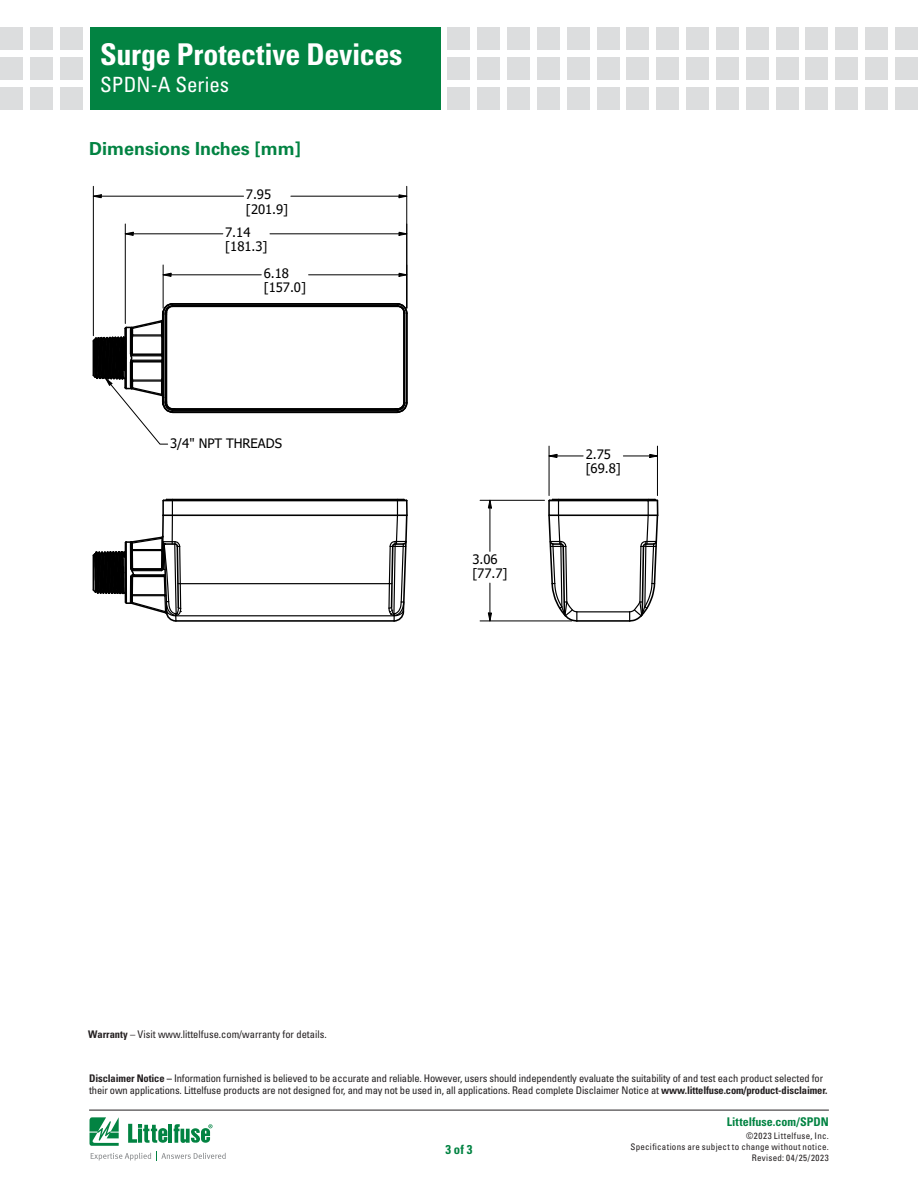
<style>
.page{position:relative;width:918px;height:1188px;background:#fff}
.page>*{position:absolute;margin:0;border:0;box-sizing:border-box;transform-origin:0 0}
.t1{font:700 condensed 30px "Univers LT Std";letter-spacing:-.01em;color:#fff}
.t2{font:condensed 21px "Univers LT Std";color:#fff}
.FACTS_HEAD{font:700 18px "Univers LT Std";color:#028342}
.t3{font:13.05px/14.5px "Tahoma";letter-spacing:-.01em;color:#000}
.t4{font:700 condensed 12.75px "Univers LT Std";color:#028342}
.t5{font:700 condensed 12px "Univers LT Std";letter-spacing:.005em;color:#028342}
.List_Paragraph{font:condensed 10.5px/12px "Univers LT Std";letter-spacing:-.01em;color:#231f20}
.t6{font:condensed 9px/10.8px "Univers LT Std";letter-spacing:.03em;color:#231f20;text-align:right}
.s1{font-weight:700}
</style>
<div class="page">
<hr style="left:89px;top:1110px;width:740px;height:1px;background:#231f20">
<div style="left:90px;top:27px;width:351px;height:82px;background:#028342"></div>
<div style="left:60px;top:27px;width:23px;height:23px;background:#dcddde"></div>
<div style="left:60px;top:57px;width:23px;height:23px;background:#dcddde"></div>
<div style="left:60px;top:87px;width:23px;height:22px;background:#dcddde"></div>
<div style="left:30px;top:27px;width:23px;height:23px;background:#dcddde"></div>
<div style="left:30px;top:57px;width:23px;height:23px;background:#dcddde"></div>
<div style="left:30px;top:87px;width:23px;height:22px;background:#dcddde"></div>
<div style="left:0;top:27px;width:23px;height:23px;background:#dcddde"></div>
<div style="left:0;top:57px;width:23px;height:23px;background:#dcddde"></div>
<div style="left:0;top:87px;width:23px;height:22px;background:#dcddde"></div>
<div style="left:448px;top:27px;width:22px;height:23px;background:#dcddde"></div>
<div style="left:448px;top:57px;width:22px;height:23px;background:#dcddde"></div>
<div style="left:448px;top:87px;width:22px;height:22px;background:#dcddde"></div>
<div style="left:477px;top:27px;width:23px;height:23px;background:#dcddde"></div>
<div style="left:477px;top:57px;width:23px;height:23px;background:#dcddde"></div>
<div style="left:477px;top:87px;width:23px;height:22px;background:#dcddde"></div>
<div style="left:507px;top:27px;width:23px;height:23px;background:#dcddde"></div>
<div style="left:507px;top:57px;width:23px;height:23px;background:#dcddde"></div>
<div style="left:507px;top:87px;width:23px;height:22px;background:#dcddde"></div>
<div style="left:537px;top:27px;width:23px;height:23px;background:#dcddde"></div>
<div style="left:537px;top:57px;width:23px;height:23px;background:#dcddde"></div>
<div style="left:537px;top:87px;width:23px;height:22px;background:#dcddde"></div>
<div style="left:567px;top:27px;width:23px;height:23px;background:#dcddde"></div>
<div style="left:567px;top:57px;width:23px;height:23px;background:#dcddde"></div>
<div style="left:567px;top:87px;width:23px;height:22px;background:#dcddde"></div>
<div style="left:597px;top:27px;width:23px;height:23px;background:#dcddde"></div>
<div style="left:597px;top:57px;width:23px;height:23px;background:#dcddde"></div>
<div style="left:597px;top:87px;width:23px;height:22px;background:#dcddde"></div>
<div style="left:627px;top:27px;width:22px;height:23px;background:#dcddde"></div>
<div style="left:627px;top:57px;width:22px;height:23px;background:#dcddde"></div>
<div style="left:627px;top:87px;width:22px;height:22px;background:#dcddde"></div>
<div style="left:656px;top:27px;width:23px;height:23px;background:#dcddde"></div>
<div style="left:656px;top:57px;width:23px;height:23px;background:#dcddde"></div>
<div style="left:656px;top:87px;width:23px;height:22px;background:#dcddde"></div>
<div style="left:686px;top:27px;width:23px;height:23px;background:#dcddde"></div>
<div style="left:686px;top:57px;width:23px;height:23px;background:#dcddde"></div>
<div style="left:686px;top:87px;width:23px;height:22px;background:#dcddde"></div>
<div style="left:716px;top:27px;width:23px;height:23px;background:#dcddde"></div>
<div style="left:716px;top:57px;width:23px;height:23px;background:#dcddde"></div>
<div style="left:716px;top:87px;width:23px;height:22px;background:#dcddde"></div>
<div style="left:746px;top:27px;width:23px;height:23px;background:#dcddde"></div>
<div style="left:746px;top:57px;width:23px;height:23px;background:#dcddde"></div>
<div style="left:746px;top:87px;width:23px;height:22px;background:#dcddde"></div>
<div style="left:805px;top:27px;width:23px;height:23px;background:#dcddde"></div>
<div style="left:805px;top:57px;width:23px;height:23px;background:#dcddde"></div>
<div style="left:805px;top:87px;width:23px;height:22px;background:#dcddde"></div>
<div style="left:776px;top:27px;width:22px;height:23px;background:#dcddde"></div>
<div style="left:776px;top:57px;width:22px;height:23px;background:#dcddde"></div>
<div style="left:776px;top:87px;width:22px;height:22px;background:#dcddde"></div>
<div style="left:835px;top:27px;width:23px;height:23px;background:#dcddde"></div>
<div style="left:835px;top:57px;width:23px;height:23px;background:#dcddde"></div>
<div style="left:835px;top:87px;width:23px;height:22px;background:#dcddde"></div>
<div style="left:865px;top:27px;width:23px;height:23px;background:#dcddde"></div>
<div style="left:865px;top:57px;width:23px;height:23px;background:#dcddde"></div>
<div style="left:865px;top:87px;width:23px;height:22px;background:#dcddde"></div>
<div style="left:895px;top:27px;width:23px;height:23px;background:#dcddde"></div>
<div style="left:895px;top:57px;width:23px;height:23px;background:#dcddde"></div>
<div style="left:895px;top:87px;width:23px;height:22px;background:#dcddde"></div>
<svg style="left:90px;top:1117px;width:136px;height:44px"></svg>
<svg style="left:92px;top:185px;width:567px;height:437px"></svg>
<svg style="left:92px;top:194px;width:10px;height:5px"></svg>
<svg style="left:398px;top:194px;width:13px;height:5px"></svg>
<hr style="left:101px;top:196px;width:143px;height:1px;background:#000">
<hr style="left:291px;top:196px;width:108px;height:1px;background:#000">
<hr style="left:406px;top:186px;width:1px;height:122px;background:#000">
<hr style="left:93px;top:186px;width:1px;height:150px;background:#000">
<svg style="left:121px;top:231px;width:13px;height:5px"></svg>
<svg style="left:398px;top:231px;width:13px;height:5px"></svg>
<hr style="left:133px;top:233px;width:90px;height:1px;background:#000">
<hr style="left:270px;top:233px;width:129px;height:1px;background:#000">
<hr style="left:406px;top:224px;width:1px;height:84px;background:#000">
<hr style="left:125px;top:224px;width:1px;height:100px;background:#000">
<svg style="left:159px;top:272px;width:13px;height:5px"></svg>
<svg style="left:398px;top:272px;width:13px;height:5px"></svg>
<hr style="left:171px;top:274px;width:90px;height:1px;background:#000">
<hr style="left:309px;top:274px;width:90px;height:1px;background:#000">
<hr style="left:406px;top:265px;width:1px;height:43px;background:#000">
<hr style="left:163px;top:265px;width:1px;height:43px;background:#000">
<svg style="left:545px;top:453px;width:38px;height:5px"></svg>
<svg style="left:623px;top:453px;width:36px;height:5px"></svg>
<hr style="left:657px;top:446px;width:1px;height:50px;background:#000">
<hr style="left:549px;top:446px;width:1px;height:50px;background:#000">
<svg style="left:487px;top:496px;width:5px;height:13px"></svg>
<svg style="left:487px;top:612px;width:5px;height:9px"></svg>
<hr style="left:490px;top:508px;width:1px;height:43px;background:#000">
<hr style="left:490px;top:583px;width:1px;height:30px;background:#000">
<hr style="left:480px;top:500px;width:65px;height:1px;background:#000">
<hr style="left:480px;top:621px;width:92px;height:1px;background:#000">
<svg style="left:92px;top:302px;width:85px;height:143px"></svg>
<h1 class="t1" style="left:100px;top:36px;width:304px">Surge Protective Devices</h1>
<h2 class="t2" style="left:100px;top:71px;width:130px">SPDN-A Series</h2>
<p class="FACTS_HEAD" style="left:89px;top:138px;width:213px">Dimensions Inches [mm]</p>
<p class="t3" style="left:246px;top:188px;width:44px">7.95 [201.9]</p>
<p class="t3" style="left:225px;top:226px;width:44px">7.14 [181.3]</p>
<p class="t3" style="left:264px;top:266px;width:44px">6.18 [157.0]</p>
<p class="t3" style="left:170px;top:437px;width:113px">3/4" NPT THREADS</p>
<p class="t3" style="left:472px;top:552px;width:37px">3.06 [77.7]</p>
<p class="t3" style="left:586px;top:448px;width:37px">2.75 [69.8]</p>
<p class="List_Paragraph" style="left:88px;top:1028px;width:240px"><span class="s1">Warranty</span> – Visit www.littelfuse.com/warranty for details.</p>
<p class="List_Paragraph" style="left:89px;top:1072px;width:740px"><span class="s1">Disclaimer Notice –</span> Information furnished is believed to be accurate and reliable. However, users should independently evaluate the suitability of and test each product selected for their own applications. Littelfuse products are not designed for, and may not be used in, all applications. Read complete Disclaimer Notice at <span class="s1">www.littelfuse.com/product-disclaimer.</span></p>
<p class="t4" style="left:445px;top:1142px;width:29px">3 of 3</p>
<p class="t5" style="left:727px;top:1115px;width:104px">Littelfuse.com/SPDN</p>
<p class="t6" style="left:631px;top:1131px;width:200px">©2023 Littelfuse, Inc.<br>Specifications are subject to change without notice.<br>Revised: 04/25/2023</p>
</div>
